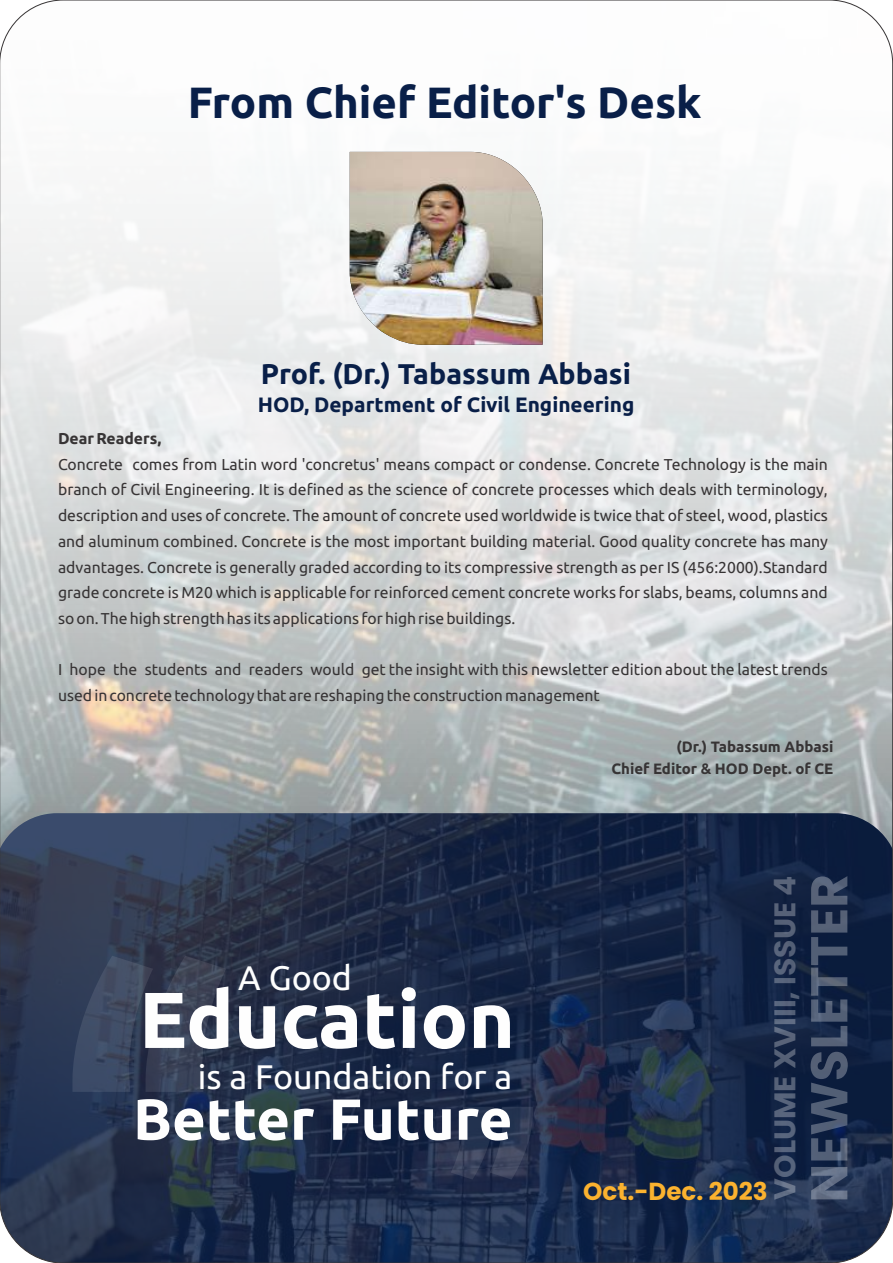
<style>
.page{position:relative;width:893px;height:1263px;background:#fff}
.page>*{position:absolute;margin:0;border:0;box-sizing:border-box;transform-origin:0 0}
.t1{font:700 79.35px "Ubuntu";color:#fefefe}
.t2{font:700 58.05px "Ubuntu";color:#fefefe}
.t3{font:700 51.75px "Poppins";color:rgb(254 254 254/.3)}
.t4{font:700 43.8px "Ubuntu";color:#091f48}
.t5{font:34.05px "Ubuntu";color:#fefefe}
.t6{font:700 29.85px "Poppins";color:rgb(254 254 254/.3)}
.t7{font:700 28.5px "Ubuntu";color:#091f48}
.t8{font:700 24.6px "Poppins";color:#fbb22f}
.t9{font:700 20.85px "Ubuntu";color:#091f48}
.t10{font:15.75px/25.7px "Ubuntu";color:#373435;text-align:justify}
.t11{font:700 15.75px "Ubuntu";color:#373435}
.t12{font:700 15px/21.6px "Ubuntu";color:#373435;text-align:right}
</style>
<div class="page">
<img style="left:0;top:0;width:893px;height:813px">
<img style="left:0;top:813px;width:893px;height:450px">
<img style="left:350px;top:152px;width:193px;height:193px">
<svg style="left:72px;top:956px;width:154px;height:136px;background:#374158"></svg>
<svg style="left:451px;top:1107px;width:82px;height:72px;background:#2b3652"></svg>
<h3 class="t4" style="left:188px;top:84px;width:515px">From Chief Editor's Desk</h3>
<p class="t11" style="left:58px;top:432px;width:105px">Dear Readers,</p>
<h3 class="t7" style="left:261px;top:362px;width:372px">Prof. (Dr.) Tabassum Abbasi</h3>
<h3 class="t9" style="left:258px;top:396px;width:378px">HOD, Department of Civil Engineering</h3>
<p class="t10" style="left:58px;top:452px;width:771px">Concrete comes from Latin word 'concretus' means compact or condense. Concrete Technology is the main branch of Civil Engineering. It is defined as the science of concrete processes which deals with terminology, description and uses of concrete. The amount of concrete used worldwide is twice that of steel, wood, plastics and aluminum combined. Concrete is the most important building material. Good quality concrete has many advantages. Concrete is generally graded according to its compressive strength as per IS (456:2000).Standard grade concrete is M20 which is applicable for reinforced cement concrete works for slabs, beams, columns and so on. The high strength has its applications for high rise buildings.</p>
<p class="t10" style="left:58px;top:658px;width:771px">I hope the students and readers would get the insight with this newsletter edition about the latest trends used in concrete technology that are reshaping the construction management</p>
<h3 class="t5" style="left:238px;top:964px;width:115px">A Good</h3>
<h1 class="t1" style="left:139px;top:986px;width:378px">Education</h1>
<h3 class="t5" style="left:198px;top:1062px;width:316px">is a Foundation for a</h3>
<h2 class="t2" style="left:133px;top:1095px;width:381px">Better Future</h2>
<p class="t12" style="left:611px;top:737px;width:223px">(Dr.) Tabassum Abbasi<br>Chief Editor &amp; HOD Dept. of CE</p>
<h3 class="t6" style="left:764px;top:1200px;width:326px;rotate:-90deg">VOLUME XVIII, ISSUE 4</h3>
<h3 class="t3" style="left:793px;top:1202px;width:330px;rotate:-90deg">NEWSLETTER</h3>
<h3 class="t8" style="left:583px;top:1174px;width:186px">Oct.-Dec. 2023</h3>
</div>
